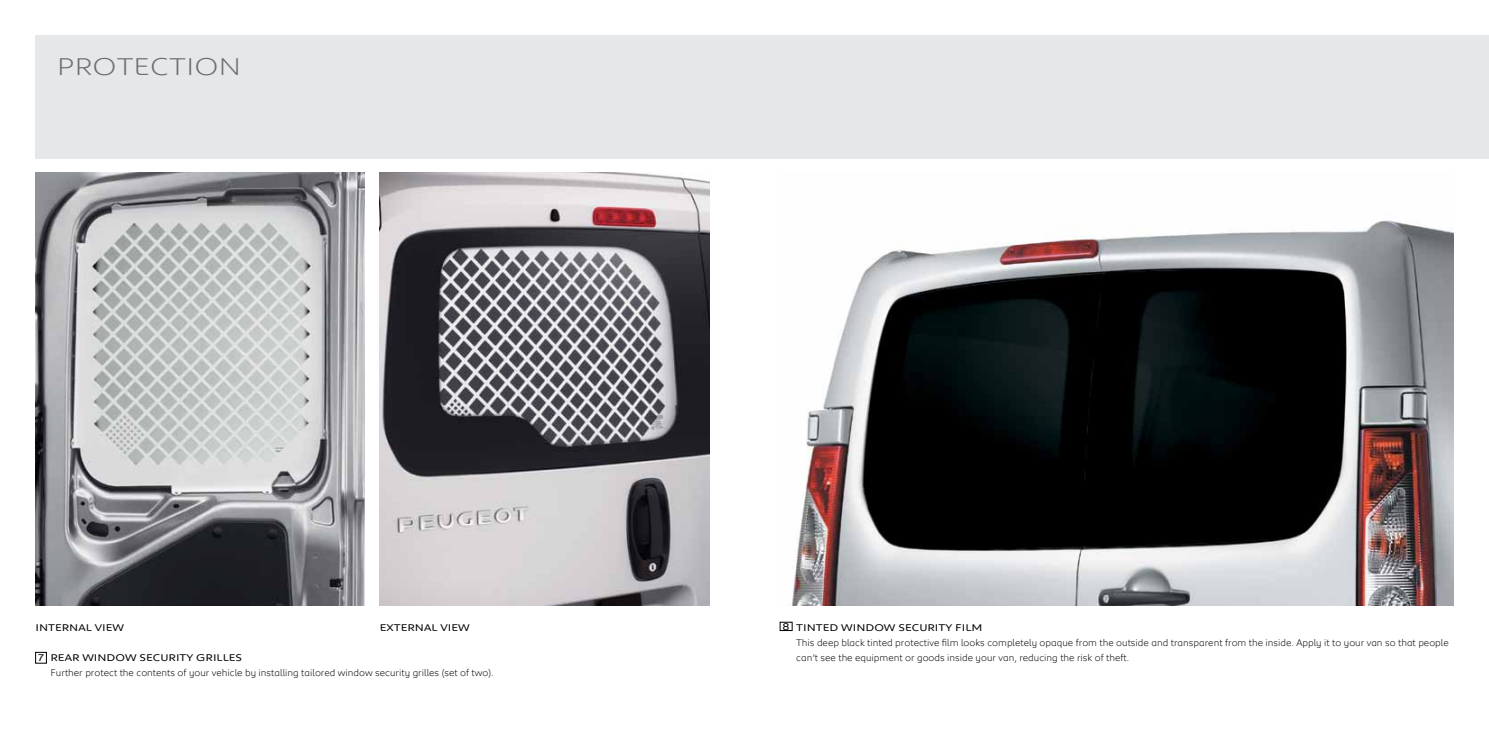
<style>
.page{position:relative;width:1489px;height:745px;background:#fff}
.page>*{position:absolute;margin:0;border:0;box-sizing:border-box;transform-origin:0 0}
.t1{font:300 25px "Peugeot Expanded";color:#6d6e71}
.t2{font:300 10px "Peugeot";color:#000}
.t3{font:10px "Peugeot Expanded";color:#000}
</style>
<div class="page">
<div style="left:35px;top:35px;width:1453px;height:124px;background:#e6e7e8"></div>
<img style="left:35px;top:172px;width:330px;height:433px">
<img style="left:792px;top:220px;width:661px;height:385px">
<img style="left:379px;top:172px;width:330px;height:433px">
<div style="left:35px;top:651px;width:12px;height:12px;border:1px solid #000"></div>
<h1 class="t1" style="left:57px;top:49px;width:186px">PROTECTION</h1>
<p class="t3" style="left:35px;top:620px;width:90px">INTERNAL VIEW</p>
<p class="t3" style="left:380px;top:620px;width:91px">EXTERNAL VIEW</p>
<p class="t3" style="left:782px;top:619px;width:9px">8</p>
<p class="t3" style="left:796px;top:620px;width:188px">TINTED WINDOW SECURITY FILM</p>
<p class="t2" style="left:796px;top:635px;width:654px">This deep black tinted protective film looks completely opaque from the outside and transparent from the inside. Apply it to your van so that people</p>
<p class="t3" style="left:50px;top:650px;width:193px">REAR WINDOW SECURITY GRILLES</p>
<p class="t2" style="left:796px;top:650px;width:334px">can’t see the equipment or goods inside your van, reducing the risk of theft.</p>
<p class="t2" style="left:50px;top:665px;width:444px">Further protect the contents of your vehicle by installing tailored window security grilles (set of two).</p>
<p class="t3" style="left:38px;top:650px;width:7px">7</p>
</div>
